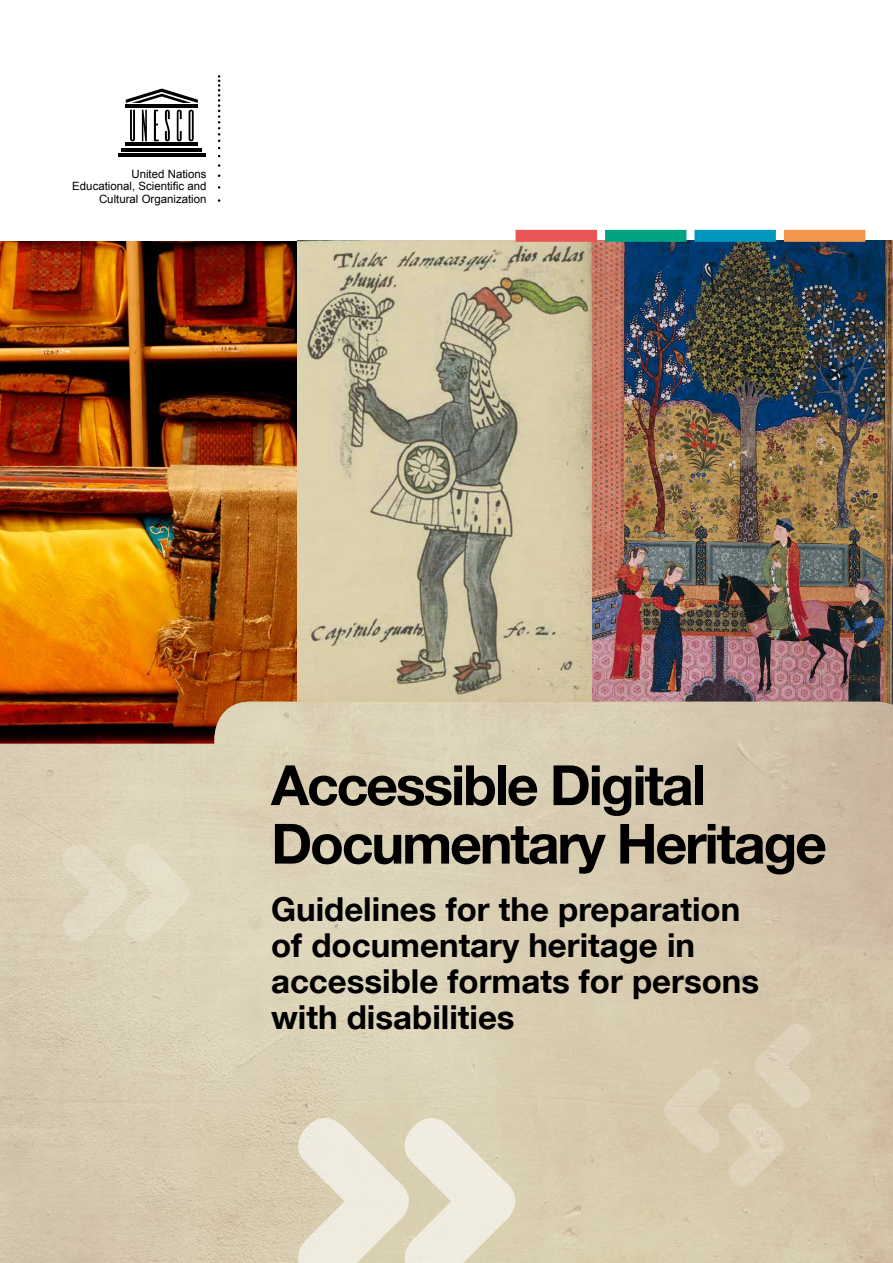
<style>
.page{position:relative;width:893px;height:1263px;background:#fff}
.page>*{position:absolute;margin:0;border:0;box-sizing:border-box;transform-origin:0 0}
.t1{font:700 55.5px/58.5px "Helvetica Neue LT Com";letter-spacing:-.04em;color:#000}
.t2{font:700 33px/36px "Helvetica Neue LT Com";color:#000}
.Image{font:11.4px/12.5px "Arial";color:#000;text-align:right}
</style>
<div class="page">
<img style="left:591px;top:240px;width:302px;height:462px">
<img style="left:0;top:241px;width:298px;height:461px">
<img style="left:298px;top:240px;width:293px;height:462px">
<svg style="left:0;top:702px;width:893px;height:561px;background:#d5c7ad"></svg>
<svg style="left:57px;top:838px;width:133px;height:109px;background:#dfd7bf"></svg>
<svg style="left:664px;top:1019px;width:151px;height:172px;background:#d8cbaf"></svg>
<svg style="left:288px;top:1108px;width:227px;height:155px;background:#e5deca"></svg>
<svg style="left:218px;top:75px;width:2px;height:74px"></svg>
<hr style="left:126px;top:143px;width:72px;height:3px;background:#000">
<hr style="left:122px;top:148px;width:80px;height:3px;background:#000">
<hr style="left:118px;top:153px;width:88px;height:3px;background:#000">
<hr style="left:126px;top:105px;width:72px;height:3px;background:#000">
<svg style="left:126px;top:89px;width:72px;height:14px"></svg>
<svg style="left:130px;top:110px;width:5px;height:31px"></svg>
<svg style="left:142px;top:110px;width:5px;height:31px"></svg>
<svg style="left:154px;top:110px;width:5px;height:31px"></svg>
<svg style="left:177px;top:110px;width:5px;height:31px"></svg>
<svg style="left:189px;top:110px;width:5px;height:31px"></svg>
<svg style="left:165px;top:110px;width:5px;height:31px"></svg>
<div style="left:516px;top:230px;width:81px;height:12px;background:#eb5655"></div>
<div style="left:605px;top:230px;width:81px;height:12px;background:#00a482"></div>
<div style="left:694px;top:230px;width:82px;height:12px;background:#0097bc"></div>
<div style="left:784px;top:230px;width:81px;height:12px;background:#f4954a"></div>
<p class="Image" style="left:72px;top:168px;width:136px">United Nations<br>Educational, Scientific and<br>Cultural Organization</p>
<p class="t1" style="left:271px;top:754px;width:557px">Accessible Digital<br>Documentary Heritage</p>
<p class="t2" style="left:271px;top:890px;width:490px">Guidelines for the preparation of documentary heritage in accessible formats for persons with disabilities</p>
</div>
